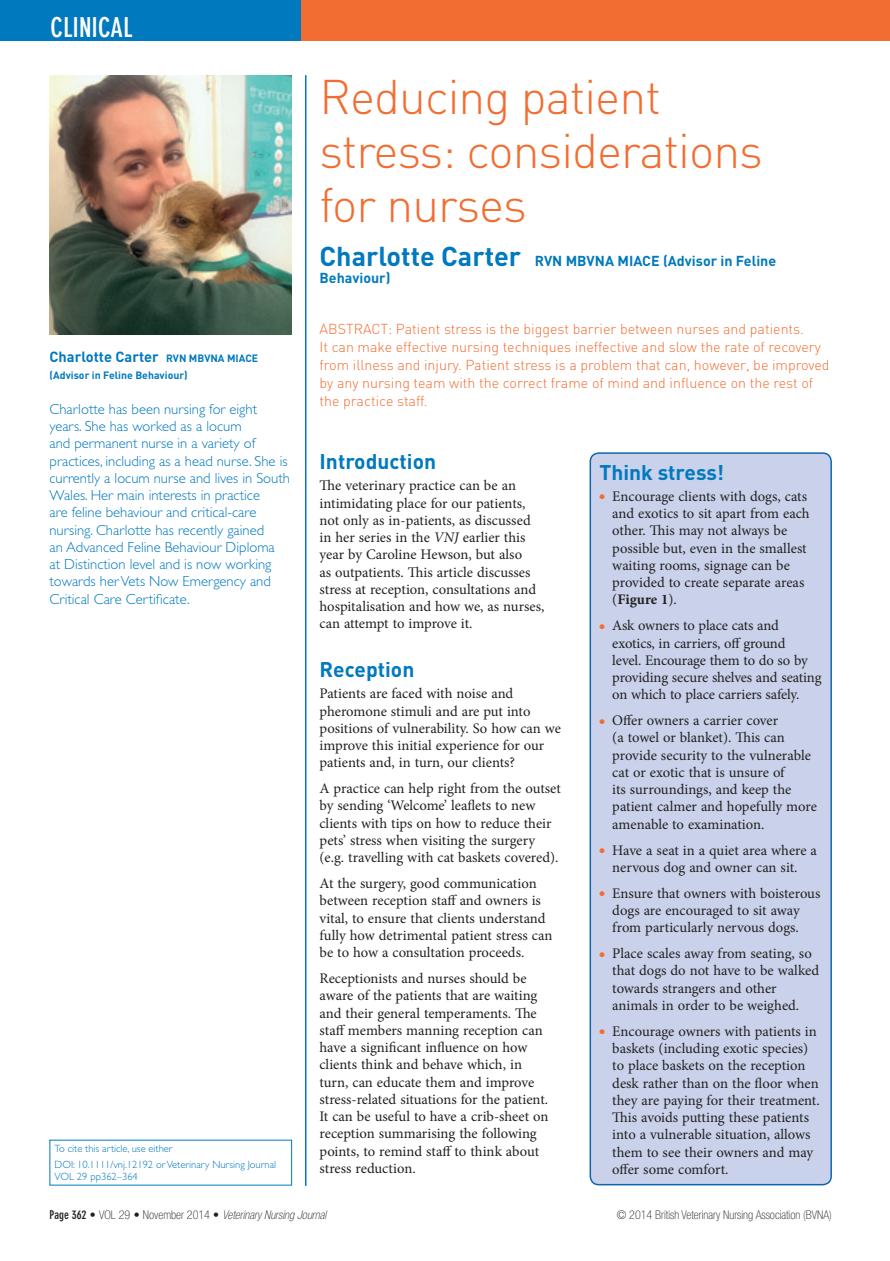
<style>
.page{position:relative;width:890px;height:1261px;background:#fff}
.page>*{position:absolute;margin:0;border:0;box-sizing:border-box;transform-origin:0 0}
.t1{font:300 48px/54px "DIN";letter-spacing:-.02em;color:#f26d31}
.t2{font:700 condensed 27px "DIN Neuzeit Grotesk Std";color:#fff}
.t3{font:700 21px "DIN";color:#0079be}
.t4{font:14.7px/17.2px "Minion Pro";letter-spacing:-.005em;color:#231f20}
.t5{font:300 14.7px/17.2px "Gill Sans Std";color:#0079be}
.t6{font:700 14.7px "DIN";color:#0079be}
.t7{font:300 14.25px/18px "DIN";color:#f26d31}
.t8{font:700 14.25px/17.2px "DIN";color:#0079be}
.t9{font:italic 100 condensed 12px "Helvetica Neue LT Std";color:#231f20}
.t10{font:100 condensed 12px "Helvetica Neue LT Std";color:#231f20}
.t11{font:300 10.5px/15.6px "Gill Sans Std";color:#0079be}
.t12{font:700 10.5px "DIN";color:#0079be}
.s1{font-size:10.5px}
.s2{font-size:27px}
.s3{font-style:italic}
.s4{color:#f26d31}
.s5{font-weight:700}
.s6{font-family:"DIN Neuzeit Grotesk Std";font-weight:700;font-style:normal}
.s7{font-family:"Univers LT Std";font-weight:300;font-style:normal}
.s8{font-style:normal}
</style>
<div class="page">
<div style="left:294px;top:0;width:596px;height:41px;background:#f26d31"></div>
<div style="left:0;top:0;width:300px;height:41px;background:#0079be"></div>
<hr style="left:305px;top:75px;width:1px;height:1110px;background:#0079be">
<div style="left:590px;top:453px;width:241px;height:731px;background:#c9d2ea;border-radius:9px"></div>
<div style="left:590px;top:452px;width:242px;height:733px;border:2px solid #0e66af;border-radius:9px"></div>
<img style="left:50px;top:75px;width:242px;height:260px">
<h2 class="t2" style="left:51px;top:12px;width:83px">CLINICAL</h2>
<p class="t6" style="left:50px;top:347px;width:210px">Charlotte Carter <span class="s1">RVN MBVNA MIACE</span></p>
<p class="t12" style="left:50px;top:369px;width:140px">(Advisor in Feline Behaviour)</p>
<p class="t5" style="left:50px;top:400px;width:242px">Charlotte has been nursing for eight years. She has worked as a locum<br>and permanent nurse in a variety of practices, including as a head nurse. She is currently a locum nurse and lives in South Wales. Her main interests in practice<br>are feline behaviour and critical-care nursing. Charlotte has recently gained<br>an Advanced Feline Behaviour Diploma<br>at Distinction level and is now working towards her Vets Now Emergency and Critical Care Certificate.</p>
<p class="t11" style="left:55px;top:1140px;width:223px">To cite this article, use either<br>DOI: 10.1111/vnj.12192 or Veterinary Nursing Journal</p>
<p class="t11" style="left:55px;top:1169px;width:85px">VOL 29 pp362–364</p>
<h1 class="t1" style="left:320px;top:69px;width:445px">Reducing patient stress: considerations for nurses</h1>
<p class="t8" style="left:320px;top:252px;width:458px"><span class="s2">Charlotte Carter</span> RVN MBVNA MIACE (Advisor in Feline<br>Behaviour)</p>
<p class="t7" style="left:320px;top:319px;width:512px">ABSTRACT: Patient stress is the biggest barrier between nurses and patients.<br>It can make effective nursing techniques ineffective and slow the rate of recovery from illness and injury. Patient stress is a problem that can, however, be improved by any nursing team with the correct frame of mind and influence on the rest of the practice staff.</p>
<h3 class="t3" style="left:320px;top:448px;width:118px">Introduction</h3>
<p class="t4" style="left:320px;top:477px;width:226px">The veterinary practice can be an intimidating place for our patients, not only as in-patients, as discussed in her series in the <span class="s3">VNJ</span> earlier this year by Caroline Hewson, but also<br>as outpatients. This article discusses stress at reception, consultations and hospitalisation and how we, as nurses, can attempt to improve it.</p>
<h3 class="t3" style="left:320px;top:656px;width:96px">Reception</h3>
<p class="t4" style="left:320px;top:685px;width:243px">Patients are faced with noise and pheromone stimuli and are put into positions of vulnerability. So how can we improve this initial experience for our patients and, in turn, our clients?</p>
<p class="t4" style="left:320px;top:780px;width:243px">A practice can help right from the outset by sending ‘Welcome’ leaflets to new clients with tips on how to reduce their pets’ stress when visiting the surgery (e.g. travelling with cat baskets covered).</p>
<p class="t4" style="left:320px;top:874px;width:234px">At the surgery, good communication between reception staff and owners is vital, to ensure that clients understand fully how detrimental patient stress can be to how a consultation proceeds.</p>
<p class="t4" style="left:320px;top:969px;width:230px">Receptionists and nurses should be aware of the patients that are waiting and their general temperaments. The staff members manning reception can have a significant influence on how clients think and behave which, in turn, can educate them and improve stress-related situations for the patient.<br>It can be useful to have a crib-sheet on reception summarising the following points, to remind staff to think about stress reduction.</p>
<h3 class="t3" style="left:600px;top:458px;width:126px">Think stress!</h3>
<p class="t4" style="left:612px;top:487px;width:199px;text-indent:-13px"><span class="s4">●</span> Encourage clients with dogs, cats and exotics to sit apart from each other. This may not always be possible but, even in the smallest waiting rooms, signage can be provided to create separate areas (<span class="s5">Figure 1</span>).</p>
<p class="t4" style="left:612px;top:617px;width:211px;text-indent:-13px"><span class="s4">●</span> Ask owners to place cats and exotics, in carriers, off ground<br>level. Encourage them to do so by providing secure shelves and seating on which to place carriers safely.</p>
<p class="t4" style="left:612px;top:712px;width:206px;text-indent:-13px"><span class="s4">●</span> Offer owners a carrier cover<br>(a towel or blanket). This can provide security to the vulnerable cat or exotic that is unsure of<br>its surroundings, and keep the patient calmer and hopefully more amenable to examination.</p>
<p class="t4" style="left:600px;top:841px;width:219px;text-align:center"><span class="s4">●</span> Have a seat in a quiet area where a nervous dog and owner can sit.</p>
<p class="t4" style="left:600px;top:884px;width:222px;text-align:center"><span class="s4">●</span> Ensure that owners with boisterous dogs are encouraged to sit away<br>from particularly nervous dogs.</p>
<p class="t4" style="left:612px;top:944px;width:208px;text-indent:-13px"><span class="s4">●</span> Place scales away from seating, so that dogs do not have to be walked towards strangers and other animals in order to be weighed.</p>
<p class="t4" style="left:612px;top:1022px;width:209px;text-indent:-13px"><span class="s4">●</span> Encourage owners with patients in baskets (including exotic species) to place baskets on the reception desk rather than on the floor when they are paying for their treatment.<br>This avoids putting these patients into a vulnerable situation, allows them to see their owners and may offer some comfort.</p>
<p class="t9" style="left:50px;top:1208px;width:278px"><span class="s6">Page 362</span> <span class="s7">•</span> <span class="s8">VOL 29</span> <span class="s7">•</span> <span class="s8">November 2014</span> <span class="s7">•</span> Veterinary Nursing Journal</p>
<p class="t10" style="left:617px;top:1208px;width:217px">© 2014 British Veterinary Nursing Association (BVNA)</p>
</div>
